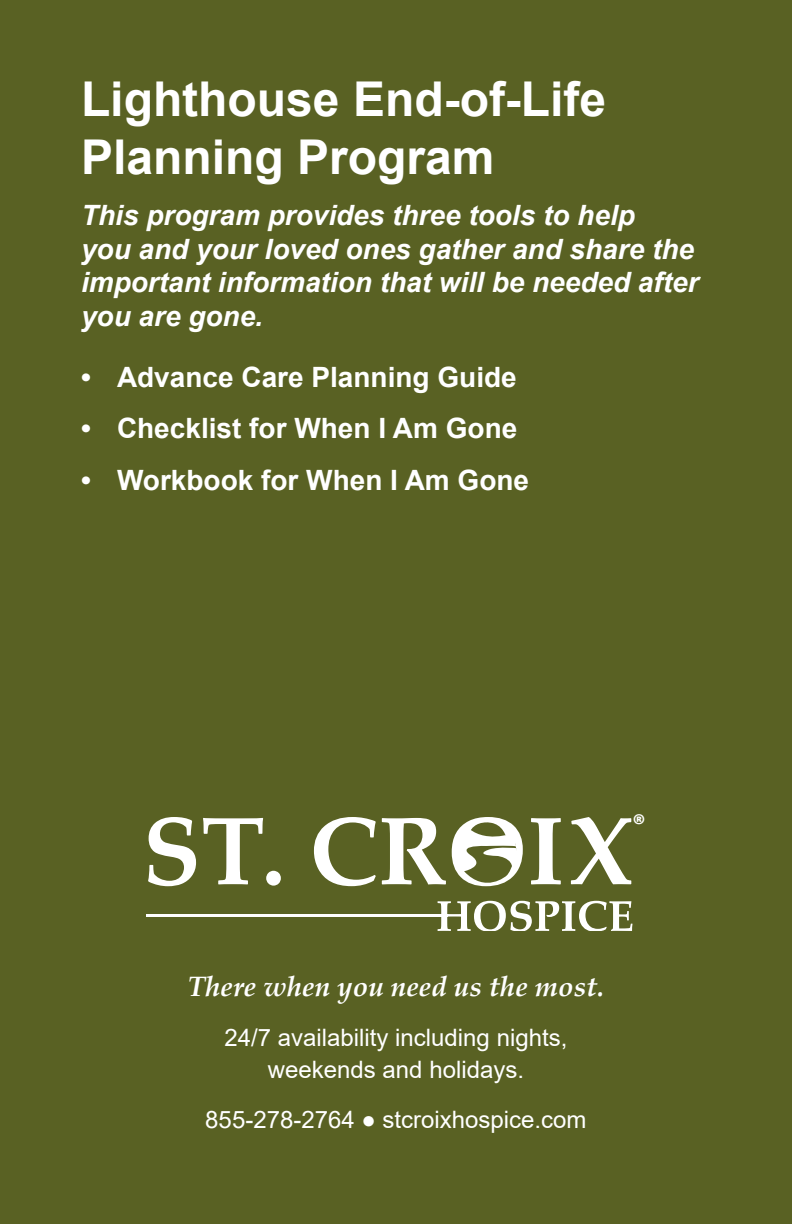
<style>
.page{position:relative;width:792px;height:1224px;background:#596123}
.page>*{position:absolute;margin:0;border:0;box-sizing:border-box;transform-origin:0 0}
.Body_Copy{font:700 48px/57.6px "Arial";color:#fff}
.Body_Copy-2{font:italic 700 28px/33.6px "Arial";color:#fff}
.t1{font:700 28px "Arial";color:#fff}
.Bold_titles{font:italic 700 28px "Palatino Linotype";color:#fff}
.t2{font:700 26px "Calibri";color:#fff}
.Bold_titles-2{font:24px/32px "Arial";color:#fff;text-align:center}
</style>
<div class="page">
<svg style="left:148px;top:817px;width:48px;height:69px"></svg>
<svg style="left:203px;top:818px;width:78px;height:68px"></svg>
<svg style="left:314px;top:817px;width:62px;height:69px"></svg>
<svg style="left:531px;top:818px;width:30px;height:66px"></svg>
<svg style="left:571px;top:817px;width:60px;height:67px"></svg>
<svg style="left:382px;top:817px;width:141px;height:70px"></svg>
<svg style="left:438px;top:901px;width:195px;height:29px"></svg>
<hr style="left:146px;top:914px;width:302px;height:2px;background:#fff">
<p class="Body_Copy" style="left:81px;top:71px;width:527px">Lighthouse End-of-Life<br>Planning Program</p>
<p class="Body_Copy-2" style="left:81px;top:199px;width:619px">This program provides three tools to help<br>you and your loved ones gather and share the important information that will be needed after you are gone.</p>
<p class="t1" style="left:81px;top:357px;width:437px">• Advance Care Planning Guide</p>
<p class="t1" style="left:81px;top:409px;width:438px">• Checklist for When I Am Gone</p>
<p class="t1" style="left:81px;top:460px;width:450px">• Workbook for When I Am Gone</p>
<p class="t2" style="left:633px;top:805px;width:15px">®</p>
<p class="Bold_titles" style="left:188px;top:967px;width:418px">There when you need us the most.</p>
<p class="Bold_titles-2" style="left:225px;top:1022px;width:344px">24/7 availability including nights, weekends and holidays.</p>
<p class="Bold_titles-2" style="left:205px;top:1104px;width:383px">855-278-2764 ● stcroixhospice.com</p>
</div>
